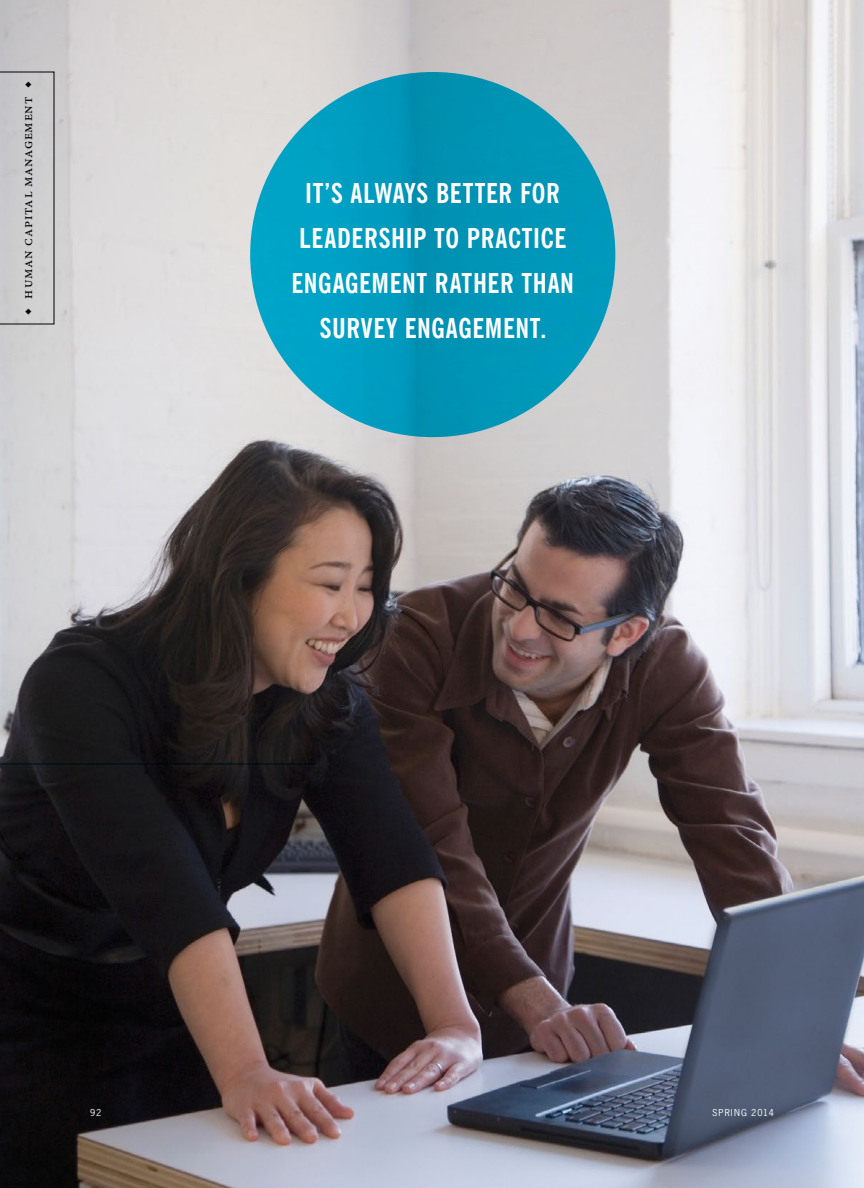
<style>
.page{position:relative;width:864px;height:1188px;background:#fff}
.page>*{position:absolute;margin:0;border:0;box-sizing:border-box;transform-origin:0 0}
.t1{font:700 condensed 27.3px/45px "News Gothic BT";letter-spacing:.02em;color:#fff;text-align:center}
.t2{font:14.7px "Minion Pro";letter-spacing:.055em;color:#000}
.t3{font:9px "News Gothic Std";letter-spacing:.125em;color:#fff}
</style>
<div class="page">
<img style="left:0;top:0;width:864px;height:1188px">
<div style="left:250px;top:72px;width:365px;height:365px;background:linear-gradient(to bottom,#0196b8,#009abd);border-radius:50%"></div>
<hr style="left:0;top:763px;width:315px;height:2px;background:#00bce7">
<div style="left:0;top:72px;width:54px;height:252px;background:#cccbcd"></div>
<p class="t2" style="left:18px;top:315px;width:235px;rotate:-90deg">◆ Human capital management ◆</p>
<p class="t1" style="left:291px;top:170px;width:284px">IT’S ALWAYS BETTER FOR<br>LEADERSHIP TO PRACTICE<br>ENGAGEMENT RATHER THAN<br>SURVEY ENGAGEMENT.</p>
<p class="t3" style="left:90px;top:1107px;width:13px">92</p>
<p class="t3" style="left:712px;top:1107px;width:63px">SPRING 2014</p>
</div>
